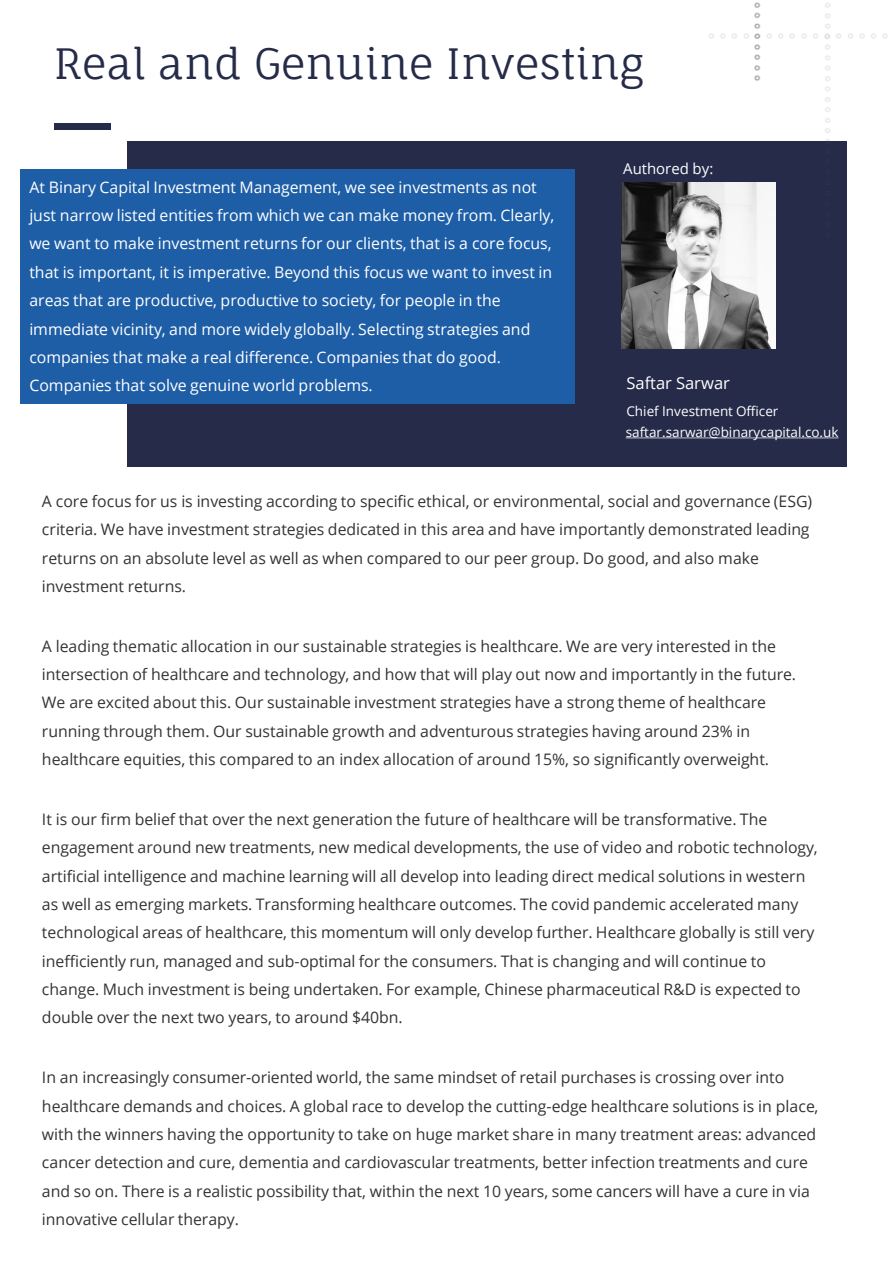
<style>
.page{position:relative;width:893px;height:1264px;background:#fff}
.page>*{position:absolute;margin:0;border:0;box-sizing:border-box;transform-origin:0 0}
.t1{font:42px "Fauna One";color:#252b49}
.t2{font:16.5px "Open Sans";color:#fff}
.t3{font:15.9px/28.3px "Open Sans";color:#333432}
.t4{font:15.9px/28.3px "Open Sans";color:#fff}
.t5{font:15px "Open Sans";color:#fff}
.t6{font:13.5px "Open Sans";color:#fff}
</style>
<div class="page">
<div style="left:54px;top:123px;width:57px;height:7px;background:#252b49"></div>
<div style="left:128px;top:141px;width:718px;height:325px;background:#252b49"></div>
<img style="left:709px;top:2px;width:179px;height:238px">
<img style="left:621px;top:182px;width:154px;height:166px">
<div style="left:20px;top:169px;width:554px;height:234px;background:#1e5ea7"></div>
<svg style="left:625px;top:437px;width:213px;height:1px"></svg>
<h2 class="t1" style="left:54px;top:37px;width:591px">Real and Genuine Investing</h2>
<p class="t4" style="left:29px;top:172px;width:526px">At Binary Capital Investment Management, we see investments as not just narrow listed entities from which we can make money from. Clearly, we want to make investment returns for our clients, that is a core focus, that is important, it is imperative. Beyond this focus we want to invest in areas that are productive, productive to society, for people in the immediate vicinity, and more widely globally. Selecting strategies and companies that make a real difference. Companies that do good.<br>Companies that solve genuine world problems.</p>
<p class="t5" style="left:623px;top:158px;width:92px">Authored by:</p>
<p class="t2" style="left:626px;top:371px;width:105px">Saftar Sarwar</p>
<p class="t6" style="left:626px;top:402px;width:153px">Chief Investment Officer</p>
<p class="t6" style="left:625px;top:422px;width:214px">saftar.sarwar@binarycapital.co.uk</p>
<p class="t3" style="left:42px;top:486px;width:771px">A core focus for us is investing according to specific ethical, or environmental, social and governance (ESG) criteria. We have investment strategies dedicated in this area and have importantly demonstrated leading returns on an absolute level as well as when compared to our peer group. Do good, and also make investment returns.</p>
<p class="t3" style="left:42px;top:631px;width:755px">A leading thematic allocation in our sustainable strategies is healthcare. We are very interested in the intersection of healthcare and technology, and how that will play out now and importantly in the future.<br>We are excited about this. Our sustainable investment strategies have a strong theme of healthcare running through them. Our sustainable growth and adventurous strategies having around 23% in healthcare equities, this compared to an index allocation of around 15%, so significantly overweight.</p>
<p class="t3" style="left:42px;top:804px;width:777px">It is our firm belief that over the next generation the future of healthcare will be transformative. The engagement around new treatments, new medical developments, the use of video and robotic technology, artificial intelligence and machine learning will all develop into leading direct medical solutions in western as well as emerging markets. Transforming healthcare outcomes. The covid pandemic accelerated many technological areas of healthcare, this momentum will only develop further. Healthcare globally is still very inefficiently run, managed and sub-optimal for the consumers. That is changing and will continue to change. Much investment is being undertaken. For example, Chinese pharmaceutical R&amp;D is expected to double over the next two years, to around $40bn.</p>
<p class="t3" style="left:42px;top:1062px;width:778px">In an increasingly consumer-oriented world, the same mindset of retail purchases is crossing over into healthcare demands and choices. A global race to develop the cutting-edge healthcare solutions is in place, with the winners having the opportunity to take on huge market share in many treatment areas: advanced cancer detection and cure, dementia and cardiovascular treatments, better infection treatments and cure and so on. There is a realistic possibility that, within the next 10 years, some cancers will have a cure in via innovative cellular therapy.</p>
</div>
